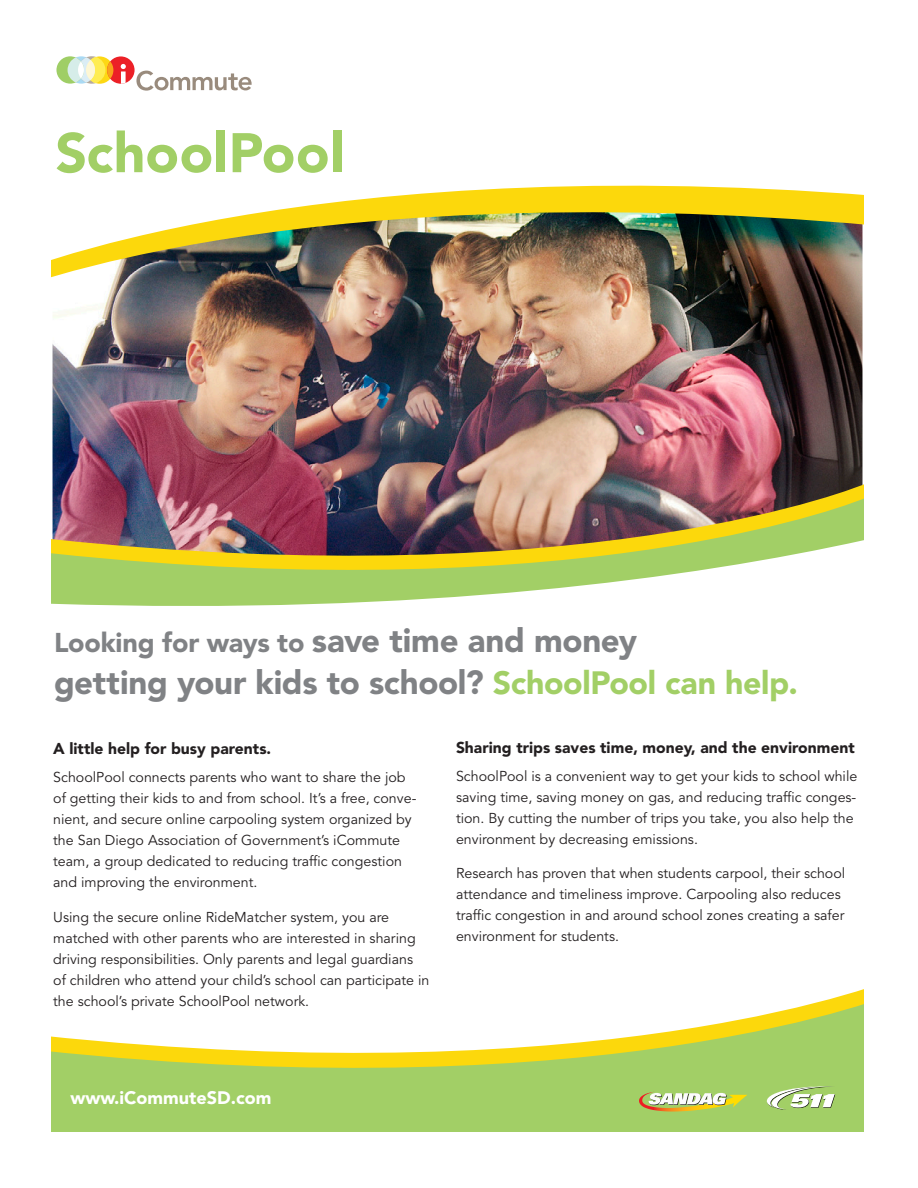
<style>
.page{position:relative;width:918px;height:1188px;background:#fff}
.page>*{position:absolute;margin:0;border:0;box-sizing:border-box;transform-origin:0 0}
.t1{font:900 55.2px "Avenir LT Std";letter-spacing:.01em;color:#a2cf66}
.t2{font:900 33px "Avenir LT Std";letter-spacing:-.01em;color:#808285}
.t3{font:900 27px "Avenir LT Std";letter-spacing:-.01em;color:#808285}
.t4{font:900 18px "Avenir LT Std";color:#fff}
.t5{font:900 15.6px "Avenir LT Std";color:#231f20}
.t6{font:14.25px/21px "Avenir LT Std";color:#231f20}
.s1{font-size:33px}
.s2{font-size:32.1px;color:#a2cf66}
</style>
<div class="page">
<img style="left:52px;top:294px;width:810px;height:190px">
<img style="left:109px;top:278px;width:754px;height:16px">
<img style="left:51px;top:57px;width:813px;height:221px">
<img style="left:52px;top:484px;width:812px;height:15px">
<img style="left:51px;top:499px;width:813px;height:107px">
<div style="left:68px;top:56px;width:27px;height:28px;background:#b2dded;border-radius:50%"></div>
<svg style="left:78px;top:56px;width:18px;height:28px"></svg>
<div style="left:86px;top:56px;width:27px;height:28px;background:#fdd814;border-radius:50%"></div>
<div style="left:86px;top:57px;width:19px;height:26px;background:#ffed52;border-radius:50%"></div>
<svg style="left:78px;top:57px;width:17px;height:26px"></svg>
<div style="left:86px;top:60px;width:9px;height:20px;background:#fef7d4;border-radius:50%"></div>
<div style="left:107px;top:56px;width:28px;height:28px;background:#ec2027;border-radius:50%"></div>
<svg style="left:121px;top:64px;width:5px;height:20px"></svg>
<div style="left:56px;top:56px;width:28px;height:28px;background:#9fce66;border-radius:50%"></div>
<div style="left:68px;top:58px;width:16px;height:24px;background:#d6ede9;border-radius:50%"></div>
<div style="left:78px;top:62px;width:6px;height:16px;background:#fff;border-radius:50%"></div>
<svg style="left:136px;top:71px;width:116px;height:20px"></svg>
<svg style="left:107px;top:61px;width:6px;height:18px"></svg>
<div style="left:51px;top:1116px;width:813px;height:16px;background:#a2cf66"></div>
<svg style="left:51px;top:993px;width:813px;height:123px"></svg>
<svg style="left:639px;top:1092px;width:108px;height:20px"></svg>
<svg style="left:759px;top:1086px;width:76px;height:24px"></svg>
<p class="t1" style="left:56px;top:120px;width:290px">SchoolPool</p>
<p class="t3" style="left:54px;top:626px;width:585px">Looking for ways to <span class="s1">save time and money</span></p>
<p class="t2" style="left:54px;top:662px;width:746px">getting your kids to school? <span class="s2">SchoolPool can help.</span></p>
<p class="t5" style="left:53px;top:739px;width:219px">A little help for busy parents.</p>
<p class="t6" style="left:53px;top:767px;width:365px">SchoolPool connects parents who want to share the job of getting their kids to and from school. It’s a free, conve&shy;nient, and secure online carpooling system organized by the San Diego Association of Government’s iCommute team, a group dedicated to reducing traffic congestion and improving the environment.</p>
<p class="t6" style="left:53px;top:907px;width:378px">Using the secure online RideMatcher system, you are matched with other parents who are interested in sharing driving responsibilities. Only parents and legal guardians<br>of children who attend your child’s school can participate in the school’s private SchoolPool network.</p>
<p class="t5" style="left:456px;top:738px;width:400px">Sharing trips saves time, money, and the environment</p>
<p class="t6" style="left:456px;top:766px;width:403px">SchoolPool is a convenient way to get your kids to school while saving time, saving money on gas, and reducing traffic conges&shy;tion. By cutting the number of trips you take, you also help the environment by decreasing emissions.</p>
<p class="t6" style="left:456px;top:863px;width:391px">Research has proven that when students carpool, their school attendance and timeliness improve. Carpooling also reduces traffic congestion in and around school zones creating a safer environment for students.</p>
<p class="t4" style="left:71px;top:1087px;width:202px">www.iCommuteSD.com</p>
</div>
